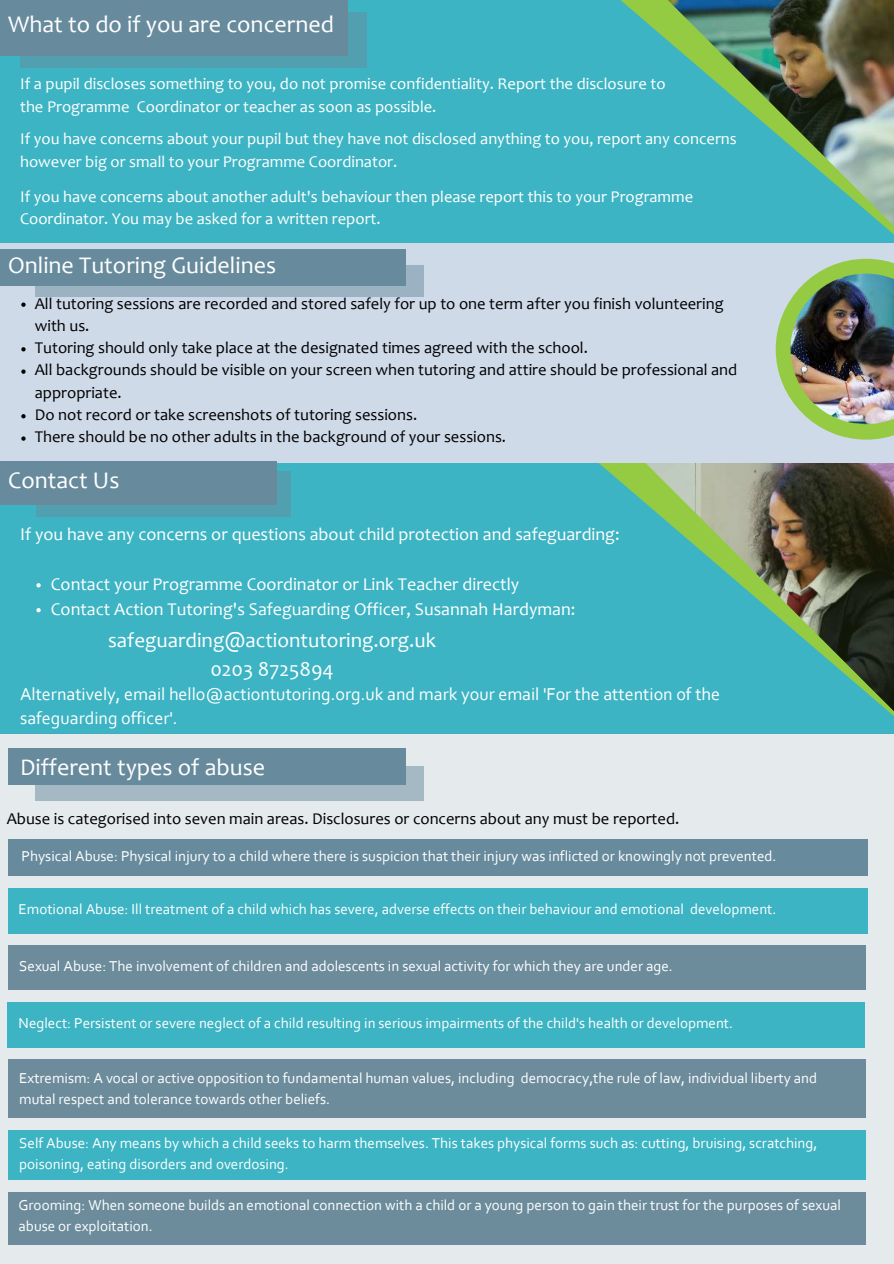
<style>
.page{position:relative;width:894px;height:1264px;background:#fff}
.page>*{position:absolute;margin:0;border:0;box-sizing:border-box;transform-origin:0 0}
.t1{font:24px "Candara";color:#fff}
.t2{font:21px/29px "Candara";color:#fff;text-align:center}
.t3{font:18px/24.9px "Candara";color:#fff}
.t4{font:18px/24.8px "Corbel";color:#fff}
.t5{font:16.5px/22.4px "Candara";color:#000}
.t6{font:16.5px/22.5px "Candara";color:#fff}
.t7{font:15px/20.7px "Corbel";color:#fff}
</style>
<div class="page">
<div style="left:0;top:0;width:893px;height:243px;background:#3cb4c3"></div>
<svg style="left:620px;top:0;width:44px;height:38px"></svg>
<img style="left:664px;top:0;width:229px;height:234px">
<div style="left:20px;top:12px;width:346px;height:55px;background:linear-gradient(to right,#519faf,#519faf)"></div>
<div style="left:0;top:0;width:348px;height:55px;background:#678b9d"></div>
<div style="left:0;top:462px;width:893px;height:272px;background:#3cb4c3"></div>
<svg style="left:586px;top:462px;width:45px;height:29px"></svg>
<img style="left:631px;top:462px;width:262px;height:253px">
<div style="left:0;top:243px;width:893px;height:219px;background:#cfdae9"></div>
<div style="left:36px;top:266px;width:387px;height:31px;background:linear-gradient(to right,#9ab2c2,#9ab2c2)"></div>
<div style="left:0;top:249px;width:405px;height:36px;background:#678b9d"></div>
<svg style="left:21px;top:302px;width:5px;height:5px"></svg>
<svg style="left:21px;top:347px;width:5px;height:4px"></svg>
<svg style="left:21px;top:369px;width:5px;height:5px"></svg>
<svg style="left:21px;top:414px;width:5px;height:4px"></svg>
<svg style="left:21px;top:436px;width:5px;height:5px"></svg>
<svg style="left:775px;top:259px;width:118px;height:180px"></svg>
<img style="left:790px;top:273px;width:103px;height:151px">
<div style="left:0;top:461px;width:277px;height:44px;background:#678b9d"></div>
<div style="left:36px;top:471px;width:254px;height:45px;background:linear-gradient(to bottom,#6d8698,#559bac)"></div>
<svg style="left:36px;top:583px;width:5px;height:4px"></svg>
<svg style="left:36px;top:608px;width:5px;height:4px"></svg>
<div style="left:0;top:733px;width:893px;height:530px;background:#e5eaed"></div>
<div style="left:8px;top:748px;width:397px;height:37px;background:#678b9d"></div>
<svg style="left:36px;top:766px;width:387px;height:35px"></svg>
<div style="left:8px;top:839px;width:859px;height:37px;background:#678b9d"></div>
<div style="left:8px;top:888px;width:859px;height:45px;background:#3cb4c3"></div>
<div style="left:8px;top:945px;width:857px;height:45px;background:#6c8c9c"></div>
<div style="left:7px;top:1002px;width:857px;height:45px;background:#3cb4c3"></div>
<div style="left:8px;top:1059px;width:857px;height:59px;background:#6c8c9c"></div>
<div style="left:8px;top:1130px;width:857px;height:49px;background:#3cb4c3"></div>
<div style="left:8px;top:1191px;width:857px;height:53px;background:#6c8c9c"></div>
<h1 class="t1" style="left:8px;top:9px;width:327px">What to do if you are concerned</h1>
<p class="t6" style="left:20px;top:73px;width:646px">If a pupil discloses something to you, do not promise confidentiality. Report the disclosure to the Programme Coordinator or teacher as soon as possible.</p>
<p class="t6" style="left:20px;top:127px;width:718px">If you have concerns about your pupil but they have not disclosed anything to you, report any concerns however big or small to your Programme Coordinator.</p>
<p class="t6" style="left:20px;top:185px;width:674px">If you have concerns about another adult's behaviour then please report this to your Programme<br>Coordinator. You may be asked for a written report.</p>
<h1 class="t1" style="left:8px;top:250px;width:269px">Online Tutoring Guidelines</h1>
<p class="t5" style="left:35px;top:292px;width:703px">All tutoring sessions are recorded and stored safely for up to one term after you finish volunteering with us.<br>Tutoring should only take place at the designated times agreed with the school.<br>All backgrounds should be visible on your screen when tutoring and attire should be professional and appropriate.<br>Do not record or take screenshots of tutoring sessions.<br>There should be no other adults in the background of your sessions.</p>
<h1 class="t1" style="left:8px;top:465px;width:113px">Contact Us</h1>
<p class="t3" style="left:20px;top:522px;width:600px">If you have any concerns or questions about child protection and safeguarding:</p>
<p class="t3" style="left:51px;top:571px;width:526px">Contact your Programme Coordinator or Link Teacher directly<br>Contact Action Tutoring's Safeguarding Officer, Susannah Hardyman:</p>
<h2 class="t2" style="left:108px;top:625px;width:329px">safeguarding@actiontutoring.org.uk<br>0203 8725894</h2>
<p class="t4" style="left:20px;top:680px;width:701px">Alternatively, email hello@actiontutoring.org.uk and mark your email 'For the attention of the safeguarding officer'.</p>
<h1 class="t1" style="left:20px;top:752px;width:246px">Different types of abuse</h1>
<p class="t5" style="left:7px;top:807px;width:673px">Abuse is categorised into seven main areas. Disclosures or concerns about any must be reported.</p>
<p class="t7" style="left:22px;top:845px;width:756px">Physical Abuse: Physical injury to a child where there is suspicion that their injury was inflicted or knowingly not prevented.</p>
<p class="t7" style="left:19px;top:898px;width:759px">Emotional Abuse: Ill treatment of a child which has severe, adverse effects on their behaviour and emotional development.</p>
<p class="t7" style="left:19px;top:955px;width:655px">Sexual Abuse: The involvement of children and adolescents in sexual activity for which they are under age.</p>
<p class="t7" style="left:19px;top:1012px;width:715px">Neglect: Persistent or severe neglect of a child resulting in serious impairments of the child's health or development.</p>
<p class="t7" style="left:19px;top:1067px;width:799px">Extremism: A vocal or active opposition to fundamental human values, including democracy,the rule of law, individual liberty and mutal respect and tolerance towards other beliefs.</p>
<p class="t7" style="left:19px;top:1132px;width:799px">Self Abuse: Any means by which a child seeks to harm themselves. This takes physical forms such as: cutting, bruising, scratching, poisoning, eating disorders and overdosing.</p>
<p class="t7" style="left:19px;top:1194px;width:823px">Grooming: When someone builds an emotional connection with a child or a young person to gain their trust for the purposes of sexual abuse or exploitation.</p>
</div>
